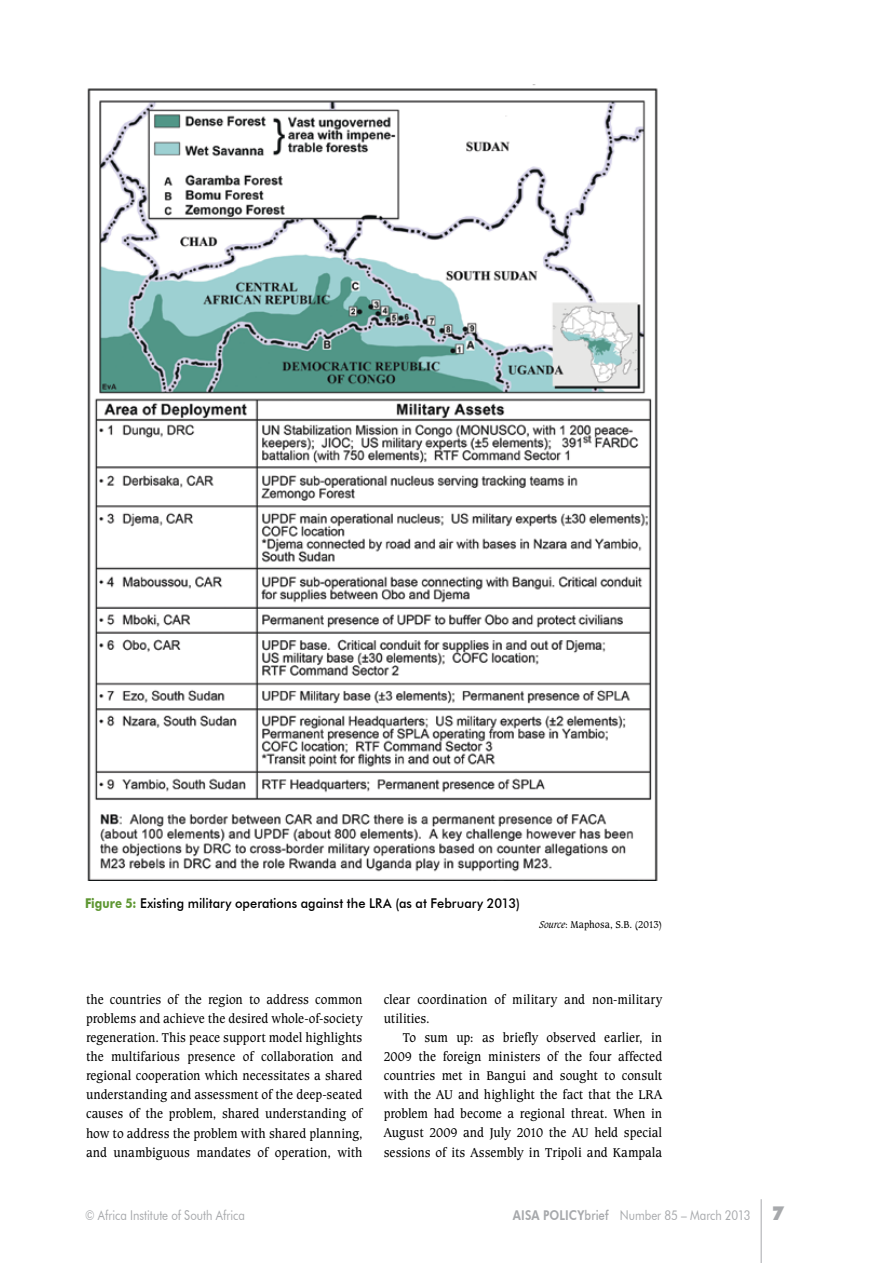
<style>
.page{position:relative;width:893px;height:1263px;background:#fff}
.page>*{position:absolute;margin:0;border:0;box-sizing:border-box;transform-origin:0 0}
.t1{font:13.5px/19.2px "Caxton BT";letter-spacing:-.005em;color:#000;text-align:justify;scale:.95 1}
.t2{font:500 13.5px "Futura BT";color:#000;scale:.95 1}
.t3{font:13.5px "Futura BT";color:#a7a9ac;scale:.85 1}
.t4{font:10.5px "Caxton BT";letter-spacing:-.005em;color:#000;scale:.85 1}
.s1{font-weight:700;color:#5e9732}
.s2{font-style:italic}
.s3{font-weight:800}
.s4{font-weight:500}
.s5{font-family:"Futura";font-weight:800;font-size:18px}
</style>
<div class="page">
<hr style="left:761px;top:1199px;width:1px;height:64px;background:#a7a9ac">
<img style="left:87px;top:84px;width:571px;height:797px">
<p class="t2" style="left:85px;top:895px;width:459px"><span class="s1">Figure 5:</span> Existing military operations against the LRA (as at February 2013)</p>
<p class="t4" style="left:539px;top:918px;width:146px"><span class="s2">Source</span>: Maphosa, S.B. (2013)</p>
<p class="t1" style="left:86px;top:989px;width:292px">the countries of the region to address common problems and achieve the desired whole-of-society regeneration. This peace support model highlights the multifarious presence of collaboration and regional cooperation which necessitates a shared understanding and assessment of the deep-seated causes of the problem, shared understanding of how to address the problem with shared planning, and unambiguous mandates of operation, with</p>
<p class="t1" style="left:384px;top:989px;width:295px">clear coordination of military and non-military utilities.</p>
<p class="t1" style="left:384px;top:1027px;width:295px;text-indent:19px">To sum up: as briefly observed earlier, in 2009 the foreign ministers of the four affected countries met in Bangui and sought to consult with the AU and highlight the fact that the LRA problem had become a regional threat. When in August 2009 and July 2010 the AU held special sessions of its Assembly in Tripoli and Kampala</p>
<p class="t3" style="left:85px;top:1207px;width:190px">© Africa Institute of South Africa</p>
<p class="t3" style="left:513px;top:1207px;width:321px"><span class="s3">AISA POLICY</span><span class="s4">brief</span> Number 85 – March 2013 <span class="s5">7</span></p>
</div>
